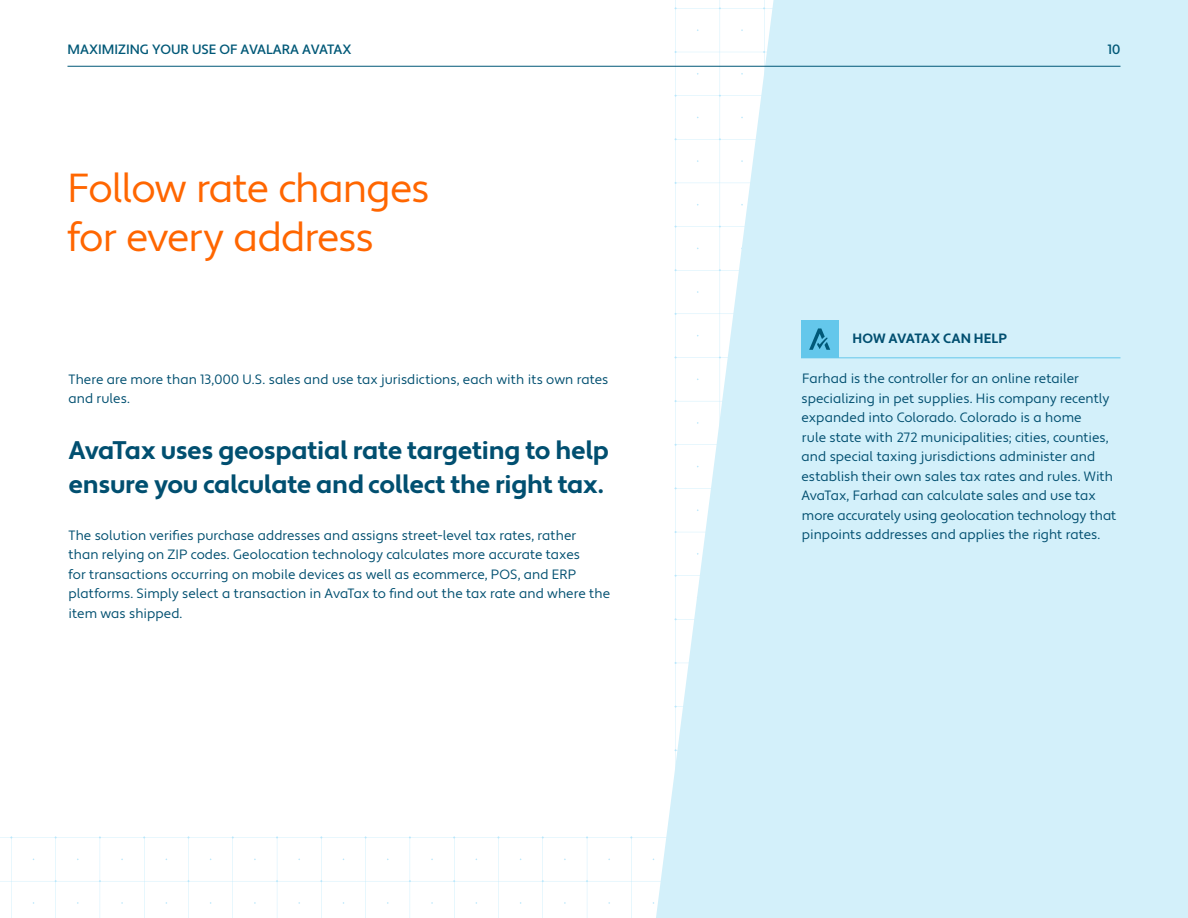
<style>
.page{position:relative;width:1188px;height:918px;background:#fff}
.page>*{position:absolute;margin:0;border:0;box-sizing:border-box;transform-origin:0 0}
.t1{font:40.5px/48.6px "Apertura";letter-spacing:-.03em;color:#f60}
.t2{font:700 25.5px/34.5px "Apertura";letter-spacing:-.02em;color:#014f70}
.t3{font:13.5px/19.5px "Apertura";color:#014f70}
.t4{font:500 13.5px "Apertura";color:#005877}
.t5{font:700 13.5px "Apertura";letter-spacing:.005em;color:#014f70}
</style>
<div class="page">
<svg style="left:656px;top:0;width:532px;height:918px;background:#d7f1fa"></svg>
<hr style="left:801px;top:357px;width:319px;height:1px;background:#64c7eb">
<div style="left:801px;top:320px;width:37px;height:38px;background:#64c7eb"></div>
<svg style="left:809px;top:328px;width:21px;height:22px"></svg>
<hr style="left:68px;top:66px;width:1053px;height:1px;background:#005877">
<p class="t4" style="left:68px;top:41px;width:286px">MAXIMIZING YOUR USE OF AVALARA AVATAX</p>
<p class="t4" style="left:1108px;top:41px;width:14px">10</p>
<h1 class="t1" style="left:68px;top:165px;width:364px">Follow rate changes for every address</h1>
<p class="t3" style="left:69px;top:370px;width:541px">There are more than 13,000 U.S. sales and use tax jurisdictions, each with its own rates and rules.</p>
<h2 class="t2" style="left:69px;top:433px;width:542px">AvaTax uses geospatial rate targeting to help ensure you calculate and collect the right tax.</h2>
<p class="t3" style="left:69px;top:526px;width:543px">The solution verifies purchase addresses and assigns street-level tax rates, rather<br>than relying on ZIP codes. Geolocation technology calculates more accurate taxes<br>for transactions occurring on mobile devices as well as ecommerce, POS, and ERP platforms. Simply select a transaction in AvaTax to find out the tax rate and where the item was shipped.</p>
<p class="t5" style="left:852px;top:331px;width:156px">HOW AVATAX CAN HELP</p>
<p class="t3" style="left:801px;top:369px;width:316px">Farhad is the controller for an online retailer specializing in pet supplies. His company recently expanded into Colorado. Colorado is a home<br>rule state with 272 municipalities; cities, counties, and special taxing jurisdictions administer and establish their own sales tax rates and rules. With AvaTax, Farhad can calculate sales and use tax more accurately using geolocation technology that pinpoints addresses and applies the right rates.</p>
</div>
